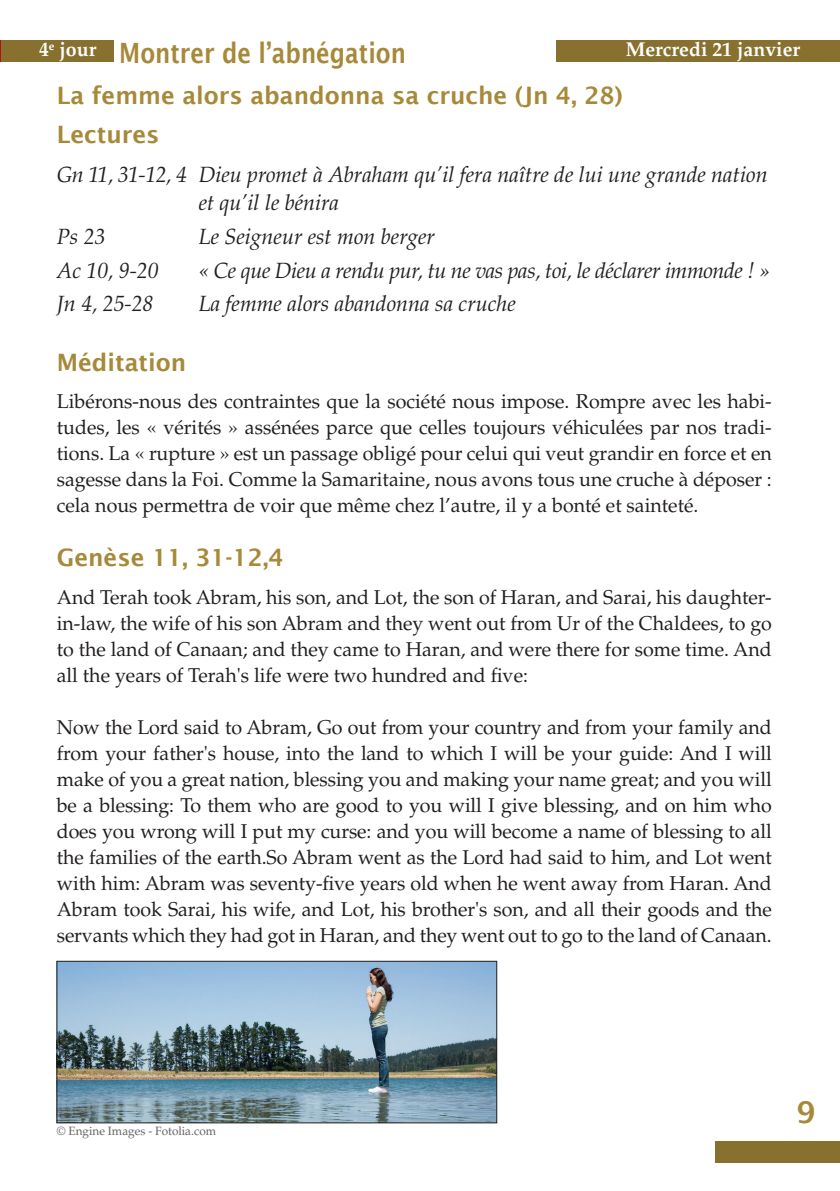
<style>
.page{position:relative;width:840px;height:1191px;background:#fff}
.page>*{position:absolute;margin:0;border:0;box-sizing:border-box;transform-origin:0 0}
.t1{font:600 30px "Lucida Sans";color:#a68939}
.t2{font:600 28px "Lucida Sans";color:#a68939;scale:.83 1}
.t3{font:600 24px/39.4px "Lucida Sans";color:#a68939}
.t4{font:italic 22px/28px "Palatino LT Std";color:#231f20}
.t5{font:italic 22px "Palatino LT Std";letter-spacing:-.02em;color:#231f20}
.t6{font:20px/26px "Palatino LT Std";color:#231f20;text-align:justify}
.t7{font:700 20px "Palatino LT Std";color:#fff}
.t8{font:12px "Palatino LT Std";color:#636366}
</style>
<div class="page">
<div style="left:714px;top:1141px;width:125px;height:21px;background:#88702f"></div>
<div style="left:0;top:40px;width:113px;height:22px;background:#88702f"></div>
<div style="left:556px;top:40px;width:283px;height:22px;background:#88702f"></div>
<svg style="left:0;top:40px;width:1px;height:22px"></svg>
<img style="left:59px;top:963px;width:435px;height:158px">
<div style="left:57px;top:961px;width:439px;height:162px;border:1px solid #231f20"></div>
<h2 class="t2" style="left:119px;top:37px;width:347px">Montrer de l’abnégation</h2>
<p class="t7" style="left:39px;top:38px;width:59px">4<sup>e</sup> jour</p>
<p class="t7" style="left:625px;top:38px;width:176px">Mercredi 21 janvier</p>
<p class="t3" style="left:57px;top:75px;width:567px">La femme alors abandonna sa cruche (Jn 4, 28)<br>Lectures</p>
<p class="t4" style="left:198px;top:161px;width:570px;text-indent:-142px">Gn 11, 31-12, 4 Dieu promet à Abraham qu’il fera naître de lui une grande nation et qu’il le bénira</p>
<p class="t4" style="left:57px;top:223px;width:50px">Ps 23</p>
<p class="t4" style="left:198px;top:223px;width:238px">Le Seigneur est mon berger</p>
<p class="t4" style="left:57px;top:257px;width:103px">Ac 10, 9-20</p>
<p class="t5" style="left:198px;top:257px;width:572px">« Ce que Dieu a rendu pur, tu ne vas pas, toi, le déclarer immonde ! »</p>
<p class="t4" style="left:57px;top:290px;width:98px">Jn 4, 25-28</p>
<p class="t4" style="left:198px;top:290px;width:318px">La femme alors abandonna sa cruche</p>
<p class="t3" style="left:57px;top:343px;width:131px">Méditation</p>
<p class="t6" style="left:57px;top:389px;width:716px">Libérons-nous des contraintes que la société nous impose. Rompre avec les habi&shy;tudes, les « vérités » assénées parce que celles toujours véhiculées par nos tradi&shy;tions. La « rupture » est un passage obligé pour celui qui veut grandir en force et en sagesse dans la Foi. Comme la Samaritaine, nous avons tous une cruche à déposer : cela nous permettra de voir que même chez l’autre, il y a bonté et sainteté.</p>
<p class="t3" style="left:57px;top:538px;width:228px">Genèse 11, 31-12,4</p>
<p class="t6" style="left:57px;top:584px;width:716px">And Terah took Abram, his son, and Lot, the son of Haran, and Sarai, his daughter&shy;in-law, the wife of his son Abram and they went out from Ur of the Chaldees, to go to the land of Canaan; and they came to Haran, and were there for some time. And all the years of Terah's life were two hundred and five:</p>
<p class="t6" style="left:57px;top:714px;width:716px">Now the Lord said to Abram, Go out from your country and from your family and from your father's house, into the land to which I will be your guide: And I will make of you a great nation, blessing you and making your name great; and you will be a blessing: To them who are good to you will I give blessing, and on him who does you wrong will I put my curse: and you will become a name of blessing to all the families of the earth.So Abram went as the Lord had said to him, and Lot went with him: Abram was seventy-five years old when he went away from Haran. And Abram took Sarai, his wife, and Lot, his brother's son, and all their goods and the servants which they had got in Haran, and they went out to go to the land of Canaan.</p>
<p class="t8" style="left:57px;top:1124px;width:161px">© Engine Images - Fotolia.com</p>
<h1 class="t1" style="left:796px;top:1095px;width:20px">9</h1>
</div>
